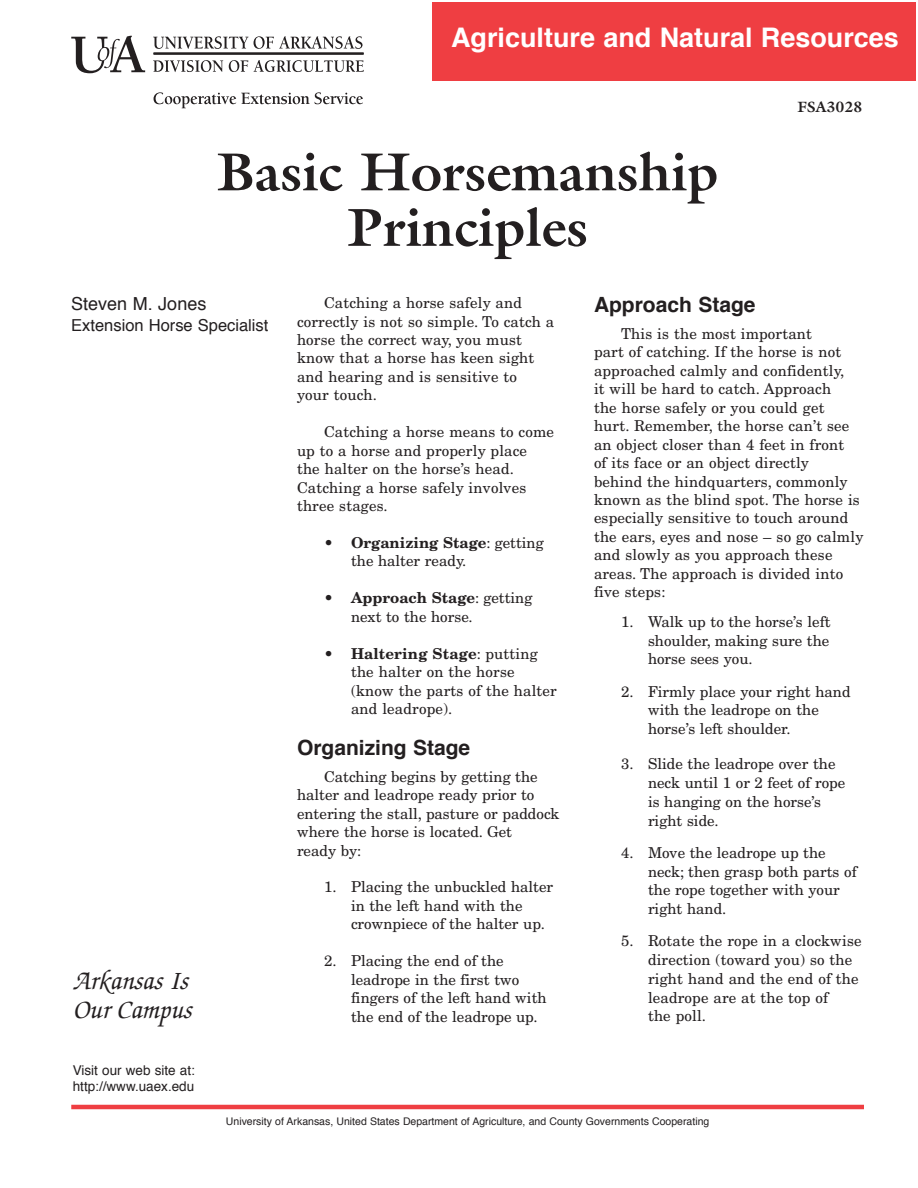
<style>
.page{position:relative;width:918px;height:1188px;background:#fff}
.page>*{position:absolute;margin:0;border:0;box-sizing:border-box;transform-origin:0 0}
.t1{font:700 54px "Galliard";color:#231f20}
.t2{font:700 27px "Helvetica";color:#fff}
.t3{font:italic 500 27px/28.5px "Zapf Chancery";color:#231f20}
.t4{font:700 21px "Helvetica";color:#231f20}
.t5{font:18px "Helvetica";color:#231f20}
.t6{font:16.5px "Helvetica";color:#231f20}
.t7{font:15px/18.5px "New Century Schlbk";letter-spacing:.01em;color:#231f20}
.t8{font:700 15px "Galliard";color:#231f20}
.t9{font:13.5px/16.2px "Helvetica";color:#231f20}
.t10{font:10.5px "Helvetica";color:#231f20}
.s1{font-weight:700}
</style>
<div class="page">
<hr style="left:153px;top:52px;width:211px;height:3px;background:#231f20">
<hr style="left:71px;top:1105px;width:793px;height:4px;background:#ef3e42">
<svg style="left:71px;top:36px;width:74px;height:37px"></svg>
<svg style="left:153px;top:36px;width:95px;height:13px"></svg>
<svg style="left:254px;top:36px;width:109px;height:13px"></svg>
<svg style="left:153px;top:60px;width:70px;height:12px"></svg>
<svg style="left:229px;top:60px;width:19px;height:12px"></svg>
<svg style="left:254px;top:60px;width:110px;height:12px"></svg>
<svg style="left:154px;top:92px;width:209px;height:16px"></svg>
<div style="left:432px;top:2px;width:484px;height:79px;background:#ef3e42"></div>
<h2 class="t2" style="left:451px;top:27px;width:449px">Agriculture and Natural Resources</h2>
<h1 class="t1" style="left:217px;top:137px;width:503px">Basic Horsemanship</h1>
<p class="t8" style="left:797px;top:97px;width:67px">FSA3028</p>
<p class="t5" style="left:71px;top:296px;width:137px">Steven M. Jones</p>
<p class="t6" style="left:71px;top:318px;width:199px">Extension Horse Specialist</p>
<h2 class="t3" style="left:73px;top:968px;width:120px">Arkansas Is<br>Our Campus</h2>
<p class="t9" style="left:73px;top:1063px;width:124px">Visit our web site at: http://www.uaex.edu</p>
<h1 class="t1" style="left:347px;top:192px;width:242px">Principles</h1>
<p class="t7" style="left:297px;top:293px;width:259px;text-indent:27px">Catching a horse safely and correctly is not so simple. To catch a horse the correct way, you must know that a horse has keen sight and hearing and is sensitive to<br>your touch.</p>
<p class="t7" style="left:297px;top:423px;width:259px;text-indent:27px">Catching a horse means to come up to a horse and properly place<br>the halter on the horse’s head.<br>Catching a horse safely involves three stages.</p>
<p class="t7" style="left:351px;top:533px;width:194px;text-indent:-27px">• <span class="s1">Organizing Stage</span>: getting the halter ready.</p>
<p class="t7" style="left:351px;top:589px;width:183px;text-indent:-27px">• <span class="s1">Approach Stage</span>: getting next to the horse.</p>
<p class="t7" style="left:351px;top:644px;width:207px;text-indent:-27px">• <span class="s1">Haltering Stage</span>: putting the halter on the horse (know the parts of the halter and leadrope).</p>
<h3 class="t4" style="left:297px;top:739px;width:175px">Organizing Stage</h3>
<p class="t7" style="left:297px;top:767px;width:264px;text-indent:27px">Catching begins by getting the halter and leadrope ready prior to entering the stall, pasture or paddock where the horse is located. Get<br>ready by:</p>
<p class="t7" style="left:351px;top:878px;width:204px;text-indent:-27px">1. Placing the unbuckled halter in the left hand with the crownpiece of the halter up.</p>
<p class="t7" style="left:351px;top:952px;width:197px;text-indent:-27px">2. Placing the end of the leadrope in the first two fingers of the left hand with the end of the leadrope up.</p>
<h3 class="t4" style="left:594px;top:296px;width:163px">Approach Stage</h3>
<p class="t7" style="left:594px;top:324px;width:271px;text-indent:27px">This is the most important<br>part of catching. If the horse is not approached calmly and confidently,<br>it will be hard to catch. Approach<br>the horse safely or you could get hurt. Remember, the horse can’t see an object closer than 4 feet in front<br>of its face or an object directly<br>behind the hindquarters, commonly known as the blind spot. The horse is especially sensitive to touch around the ears, eyes and nose – so go calmly and slowly as you approach these areas. The approach is divided into five steps:</p>
<p class="t7" style="left:648px;top:612px;width:184px;text-align:justify;text-indent:-27px">1. Walk up to the horse’s left shoulder, making sure the horse sees you.</p>
<p class="t7" style="left:648px;top:682px;width:204px;text-indent:-27px">2. Firmly place your right hand with the leadrope on the horse’s left shoulder.</p>
<p class="t7" style="left:648px;top:755px;width:199px;text-indent:-27px">3. Slide the leadrope over the neck until 1 or 2 feet of rope is hanging on the horse’s right side.</p>
<p class="t7" style="left:648px;top:843px;width:210px;text-indent:-27px">4. Move the leadrope up the neck; then grasp both parts of the rope together with your right hand.</p>
<p class="t7" style="left:648px;top:932px;width:215px;text-indent:-27px">5. Rotate the rope in a clockwise direction (toward you) so the right hand and the end of the leadrope are at the top of<br>the poll.</p>
<p class="t10" style="left:226px;top:1117px;width:485px">University of Arkansas, United States Department of Agriculture, and County Governments Cooperating</p>
</div>
